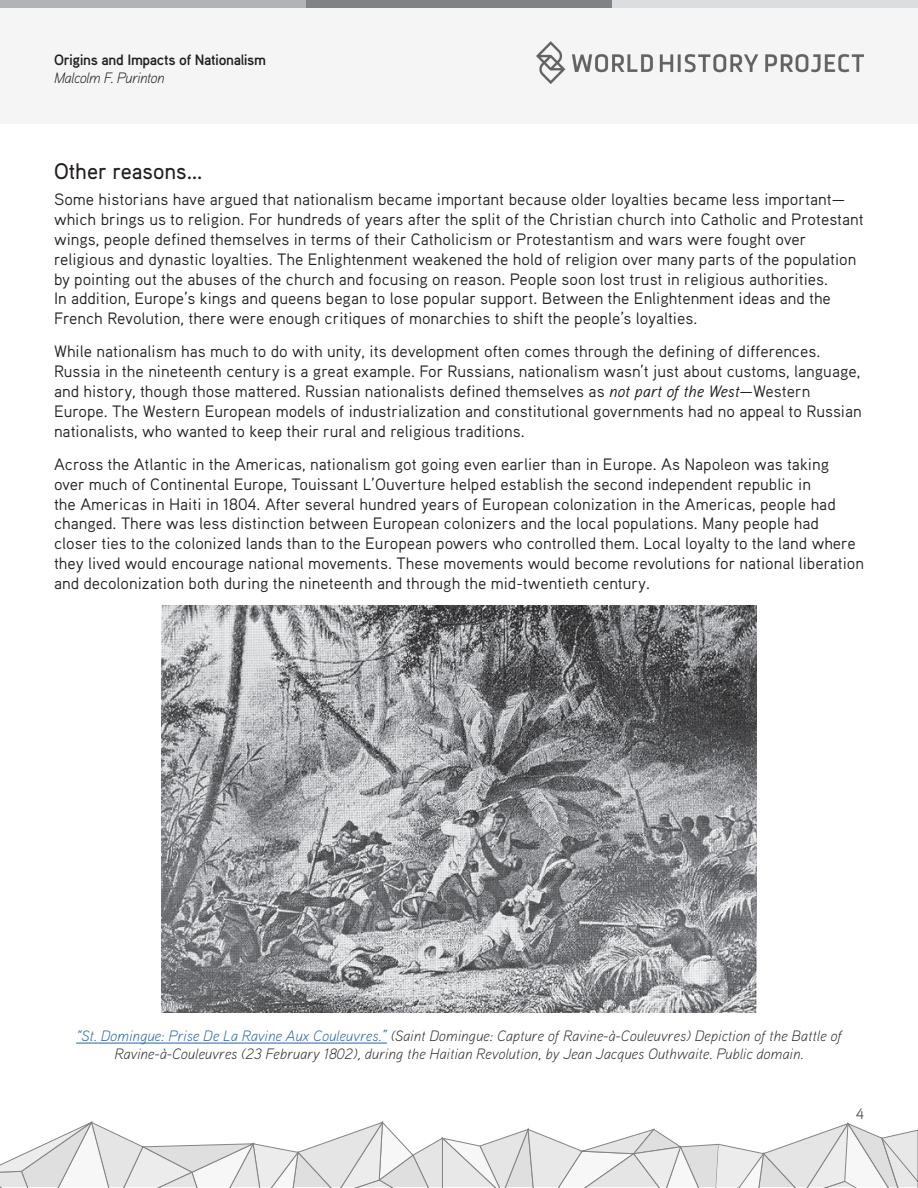
<style>
.page{position:relative;width:918px;height:1188px;background:#fff}
.page>*{position:absolute;margin:0;border:0;box-sizing:border-box;transform-origin:0 0}
.Heading{font:500 22.5px "Aaux Pro";color:#231f20}
.Body{font:16.5px/19.8px "Aaux Pro";color:#231f20}
.t1{font:italic 300 15px/18px "Aaux Pro";color:#231f20;text-align:center}
.t2{font:700 15px "Aaux Pro";letter-spacing:-.025em;color:#231f20}
.t3{font:italic 300 15px "Aaux Pro";letter-spacing:-.04em;color:#231f20}
.t4{font:15px "Aaux Pro";color:#57585a}
.s1{font-style:italic}
.s2{color:#175d9e}
</style>
<div class="page">
<div style="left:0;top:0;width:918px;height:123px;background:#f5f5f6"></div>
<img style="left:537px;top:41px;width:327px;height:42px">
<div style="left:0;top:0;width:306px;height:8px;background:#b2b3b7"></div>
<div style="left:306px;top:0;width:306px;height:8px;background:#808285"></div>
<div style="left:612px;top:0;width:306px;height:8px;background:#dcdddf"></div>
<svg style="left:0;top:1121px;width:918px;height:67px"></svg>
<img style="left:162px;top:606px;width:594px;height:406px">
<hr style="left:76px;top:1043px;width:311px;height:1px;background:#175d9e">
<p class="t2" style="left:54px;top:51px;width:213px">Origins and Impacts of Nationalism</p>
<p class="t3" style="left:54px;top:69px;width:112px">Malcolm F. Purinton</p>
<h2 class="Heading" style="left:54px;top:157px;width:150px">Other reasons…</h2>
<p class="Body" style="left:54px;top:189px;width:811px">Some historians have argued that nationalism became important because older loyalties became less important— which brings us to religion. For hundreds of years after the split of the Christian church into Catholic and Protestant wings, people defined themselves in terms of their Catholicism or Protestantism and wars were fought over religious and dynastic loyalties. The Enlightenment weakened the hold of religion over many parts of the population by pointing out the abuses of the church and focusing on reason. People soon lost trust in religious authorities.<br>In addition, Europe’s kings and queens began to lose popular support. Between the Enlightenment ideas and the French Revolution, there were enough critiques of monarchies to shift the people’s loyalties.</p>
<p class="Body" style="left:54px;top:341px;width:809px">While nationalism has much to do with unity, its development often comes through the defining of differences.<br>Russia in the nineteenth century is a great example. For Russians, nationalism wasn’t just about customs, language, and history, though those mattered. Russian nationalists defined themselves as <span class="s1">not part of the West</span>—Western Europe. The Western European models of industrialization and constitutional governments had no appeal to Russian nationalists, who wanted to keep their rural and religious traditions.</p>
<p class="Body" style="left:54px;top:454px;width:812px">Across the Atlantic in the Americas, nationalism got going even earlier than in Europe. As Napoleon was taking over much of Continental Europe, Touissant L’Ouverture helped establish the second independent republic in<br>the Americas in Haiti in 1804. After several hundred years of European colonization in the Americas, people had changed. There was less distinction between European colonizers and the local populations. Many people had closer ties to the colonized lands than to the European powers who controlled them. Local loyalty to the land where they lived would encourage national movements. These movements would become revolutions for national liberation and decolonization both during the nineteenth and through the mid-twentieth century.</p>
<p class="t1" style="left:76px;top:1026px;width:767px"><span class="s2">“St. Domingue: Prise De La Ravine Aux Couleuvres.”</span> (Saint Domingue: Capture of Ravine-à-Couleuvres) Depiction of the Battle of<br>Ravine-à-Couleuvres (23 February 1802), during the Haitian Revolution, by Jean Jacques Outhwaite. Public domain.</p>
<p class="t4" style="left:856px;top:1104px;width:10px">4</p>
</div>
